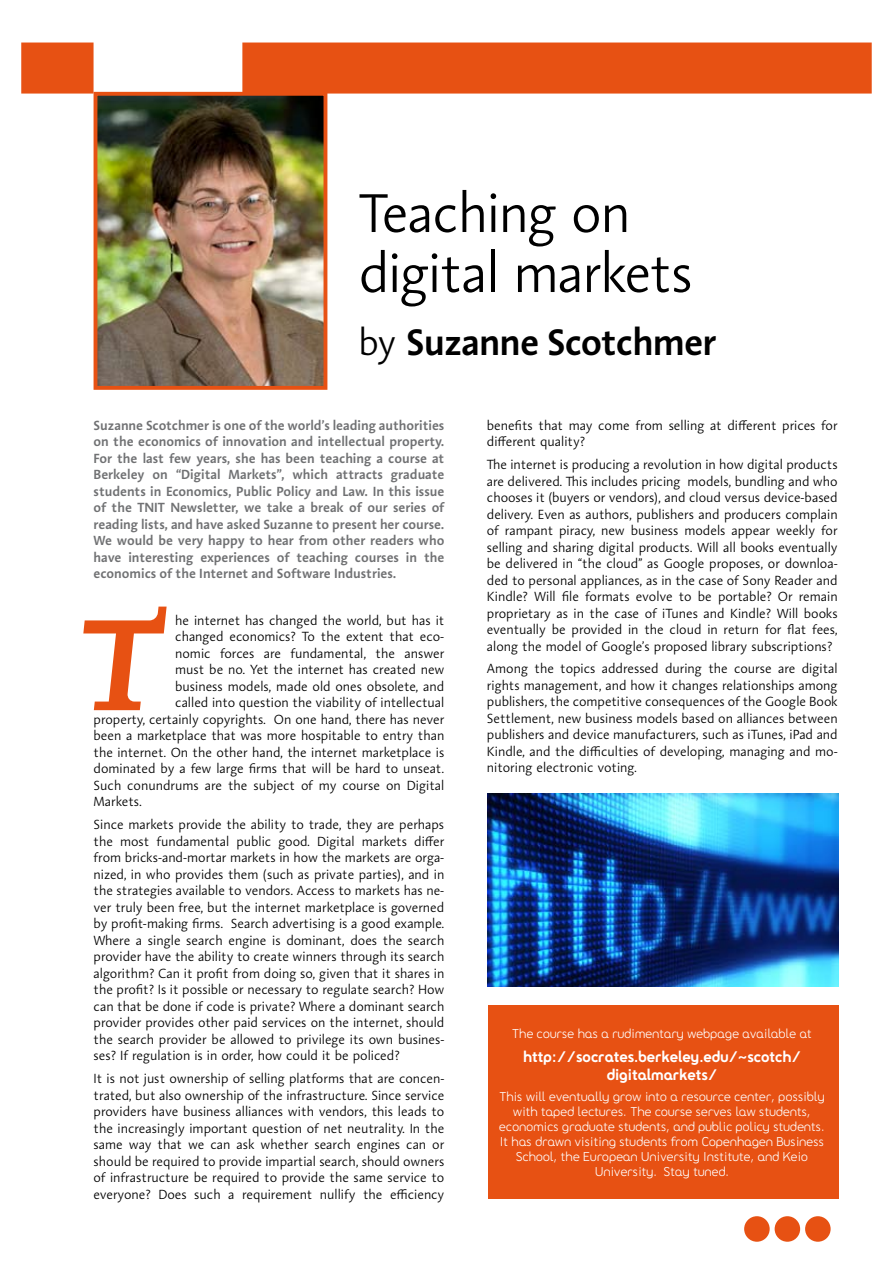
<style>
.page{position:relative;width:893px;height:1263px;background:#fff}
.page>*{position:absolute;margin:0;border:0;box-sizing:border-box;transform-origin:0 0}
.t1{font:300 55.5px/60px "Aroma No 2 LT Pro";letter-spacing:-.02em;color:#000}
.t2{font:600 37.5px "Aroma No 2 LT Pro";letter-spacing:-.02em;color:#000}
.t3{font:700 18px/18px "FNA Cv 2";color:#fff;text-align:center}
.t4{font:15px/15px "FNA Cv 2";color:#fff;text-align:center}
.t5{font:300 13.5px/16.5px "Aroma No 2 LT Pro";color:#000;text-align:justify}
.t6{font:600 13.5px/16.5px "Aroma No 2 LT Pro";color:#707173;text-align:justify}
.s1{font-weight:300}
</style>
<div class="page">
<svg style="left:21px;top:43px;width:851px;height:51px"></svg>
<img style="left:99px;top:97px;width:223px;height:288px">
<div style="left:94px;top:92px;width:233px;height:298px;border:4px solid #e75113"></div>
<div style="left:805px;top:1216px;width:26px;height:26px;background:#e75113;border-radius:50%"></div>
<div style="left:775px;top:1216px;width:25px;height:26px;background:#e75113;border-radius:50%"></div>
<div style="left:744px;top:1216px;width:26px;height:26px;background:#e75113;border-radius:50%"></div>
<svg style="left:83px;top:607px;width:84px;height:103px"></svg>
<div style="left:488px;top:1006px;width:351px;height:193px;background:#e75113"></div>
<img style="left:488px;top:793px;width:351px;height:193px">
<h1 class="t1" style="left:359px;top:182px;width:336px">Teaching on digital markets</h1>
<h2 class="t2" style="left:359px;top:318px;width:359px"><span class="s1">by</span> Suzanne Scotchmer</h2>
<p class="t6" style="left:94px;top:416px;width:352px">Suzanne Scotchmer is one of the world’s leading authorities on the economics of innovation and intellectual property.<br>For the last few years, she has been teaching a course at Berkeley on “Digital Markets”, which attracts graduate students in Economics, Public Policy and Law. In this issue of the TNIT Newsletter, we take a break of our series of reading lists, and have asked Suzanne to present her course.<br>We would be very happy to hear from other readers who have interesting experiences of teaching courses in the economics of the Internet and Software Industries.</p>
<p class="t5" style="left:175px;top:612px;width:271px">he internet has changed the world, but has it</p>
<p class="t5" style="left:175px;top:628px;width:271px">changed economics? To the extent that eco-</p>
<p class="t5" style="left:175px;top:645px;width:271px">nomic forces are fundamental, the answer</p>
<p class="t5" style="left:175px;top:661px;width:271px">must be no. Yet the internet has created new</p>
<p class="t5" style="left:175px;top:678px;width:271px">business models, made old ones obsolete, and</p>
<p class="t5" style="left:175px;top:694px;width:271px">called into question the viability of intellectual</p>
<p class="t5" style="left:94px;top:711px;width:352px">property, certainly copyrights. On one hand, there has never</p>
<p class="t5" style="left:94px;top:727px;width:352px">been a marketplace that was more hospitable to entry than</p>
<p class="t5" style="left:94px;top:744px;width:352px">the internet. On the other hand, the internet marketplace is</p>
<p class="t5" style="left:94px;top:760px;width:352px">dominated by a few large firms that will be hard to unseat.</p>
<p class="t5" style="left:94px;top:777px;width:352px">Such conundrums are the subject of my course on Digital</p>
<p class="t5" style="left:94px;top:793px;width:50px">Markets.</p>
<p class="t5" style="left:94px;top:816px;width:352px">Since markets provide the ability to trade, they are perhaps the most fundamental public good. Digital markets differ from bricks-and-mortar markets in how the markets are orga&shy;nized, in who provides them (such as private parties), and in the strategies available to vendors. Access to markets has ne&shy;ver truly been free, but the internet marketplace is governed by profit-making firms. Search advertising is a good example.<br>Where a single search engine is dominant, does the search provider have the ability to create winners through its search algorithm? Can it profit from doing so, given that it shares in the profit? Is it possible or necessary to regulate search? How can that be done if code is private? Where a dominant search provider provides other paid services on the internet, should the search provider be allowed to privilege its own busines&shy;ses? If regulation is in order, how could it be policed?</p>
<p class="t5" style="left:94px;top:1070px;width:352px">It is not just ownership of selling platforms that are concen&shy;trated, but also ownership of the infrastructure. Since service providers have business alliances with vendors, this leads to the increasingly important question of net neutrality. In the same way that we can ask whether search engines can or should be required to provide impartial search, should owners of infrastructure be required to provide the same service to everyone? Does such a requirement nullify the efficiency</p>
<p class="t5" style="left:487px;top:417px;width:352px">benefits that may come from selling at different prices for different quality?</p>
<p class="t5" style="left:487px;top:456px;width:352px">The internet is producing a revolution in how digital products are delivered. This includes pricing models, bundling and who chooses it (buyers or vendors), and cloud versus device-based delivery. Even as authors, publishers and producers complain of rampant piracy, new business models appear weekly for selling and sharing digital products. Will all books eventually be delivered in “the cloud” as Google proposes, or downloa&shy;ded to personal appliances, as in the case of Sony Reader and Kindle? Will file formats evolve to be portable? Or remain proprietary as in the case of iTunes and Kindle? Will books eventually be provided in the cloud in return for flat fees, along the model of Google’s proposed library subscriptions?</p>
<p class="t5" style="left:487px;top:660px;width:352px">Among the topics addressed during the course are digital rights management, and how it changes relationships among publishers, the competitive consequences of the Google Book Settlement, new business models based on alliances between publishers and device manufacturers, such as iTunes, iPad and Kindle, and the difficulties of developing, managing and mo&shy;nitoring electronic voting.</p>
<p class="t4" style="left:512px;top:1025px;width:301px">The course has a rudimentary webpage available at</p>
<h3 class="t3" style="left:523px;top:1047px;width:279px">http://socrates.berkeley.edu/~scotch/ digitalmarkets/</h3>
<p class="t4" style="left:499px;top:1089px;width:327px">This will eventually grow into a resource center, possibly with taped lectures. The course serves law students, economics graduate students, and public policy students.<br>It has drawn visiting students from Copenhagen Business School, the European University Institute, and Keio University. Stay tuned.</p>
</div>
